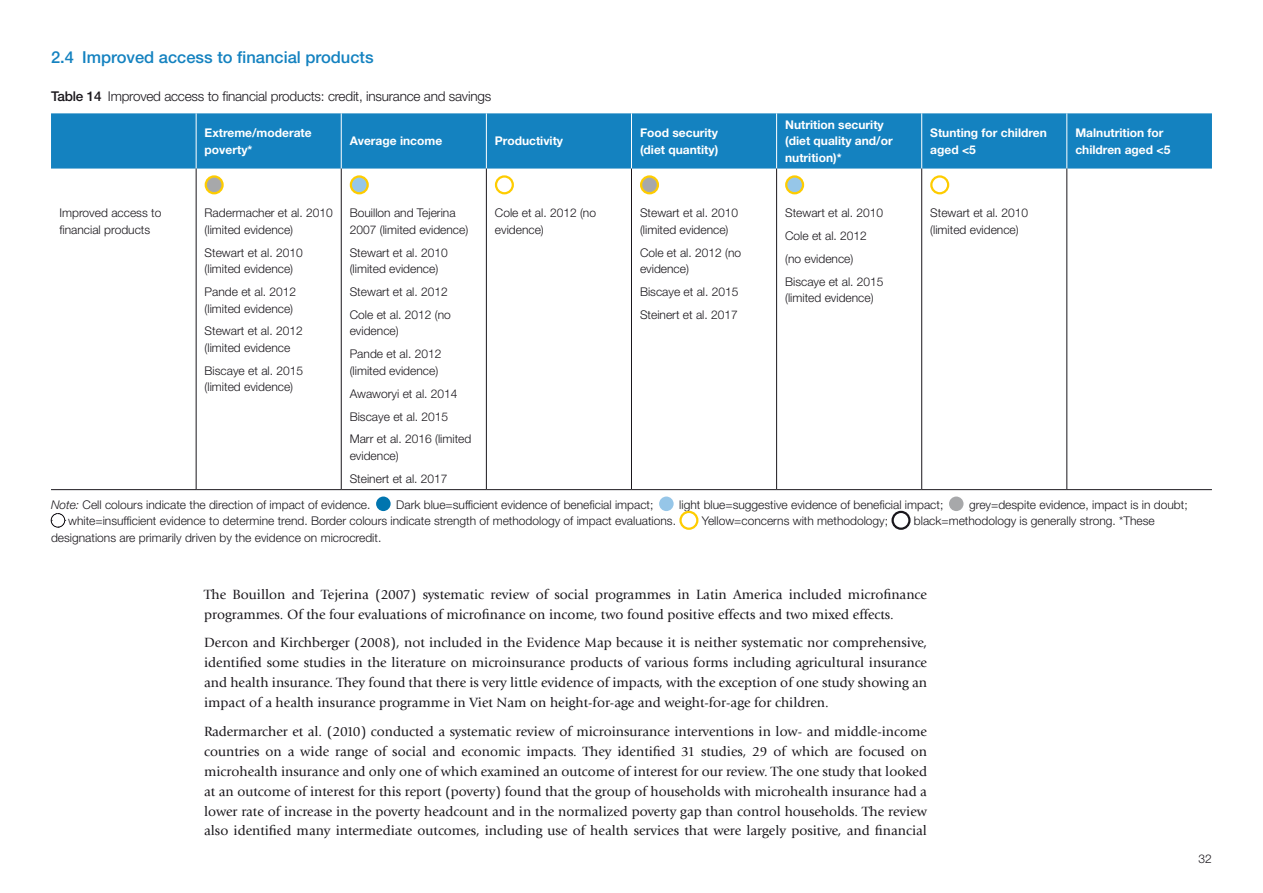
<style>
.page{position:relative;width:1263px;height:893px;background:#fff}
.page>*{position:absolute;margin:0;border:0;box-sizing:border-box;transform-origin:0 0}
.t1{font:500 16.5px "Helvetica Neue LT Std";color:#1482c0}
.t2{font:13.95px/20px "Giovanni Std";color:#1a171c;text-align:justify}
.t3{font:300 13.5px "Helvetica Neue LT Std";letter-spacing:-.015em;color:#1a171c}
.t4{font:300 12px/16.5px "Helvetica Neue LT Std";color:#1a171c}
.t5{font:700 12px/16.5px "Helvetica Neue LT Std";color:#fff}
.s1{font-weight:500}
.s2{font-style:italic}
</style>
<div class="page">
<div style="left:51px;top:113px;width:1161px;height:56px;background:#1482c0"></div>
<hr style="left:196px;top:113px;width:1px;height:56px;background:#fff">
<hr style="left:341px;top:113px;width:1px;height:56px;background:#fff">
<hr style="left:486px;top:113px;width:1px;height:56px;background:#fff">
<hr style="left:631px;top:113px;width:1px;height:56px;background:#fff">
<hr style="left:776px;top:113px;width:1px;height:56px;background:#fff">
<hr style="left:921px;top:113px;width:1px;height:56px;background:#fff">
<hr style="left:1066px;top:113px;width:1px;height:56px;background:#fff">
<hr style="left:196px;top:169px;width:1px;height:320px;background:#1a171c">
<hr style="left:341px;top:169px;width:1px;height:320px;background:#1a171c">
<hr style="left:486px;top:169px;width:1px;height:320px;background:#1a171c">
<hr style="left:631px;top:169px;width:1px;height:320px;background:#1a171c">
<hr style="left:776px;top:169px;width:1px;height:320px;background:#1a171c">
<hr style="left:921px;top:169px;width:1px;height:320px;background:#1a171c">
<hr style="left:1066px;top:169px;width:1px;height:320px;background:#1a171c">
<hr style="left:51px;top:489px;width:145px;height:1px;background:#1a171c">
<hr style="left:196px;top:489px;width:145px;height:1px;background:#1a171c">
<hr style="left:341px;top:489px;width:145px;height:1px;background:#1a171c">
<hr style="left:486px;top:489px;width:145px;height:1px;background:#1a171c">
<hr style="left:631px;top:489px;width:146px;height:1px;background:#1a171c">
<hr style="left:777px;top:489px;width:145px;height:1px;background:#1a171c">
<hr style="left:922px;top:489px;width:145px;height:1px;background:#1a171c">
<hr style="left:1067px;top:489px;width:145px;height:1px;background:#1a171c">
<div style="left:60px;top:175px;width:19px;height:19px;border:2px solid #fff;border-radius:50%"></div>
<svg style="left:206px;top:176px;width:17px;height:17px"></svg>
<div style="left:205px;top:175px;width:19px;height:19px;border:2px solid #fecc00;border-radius:50%"></div>
<svg style="left:351px;top:176px;width:17px;height:17px"></svg>
<div style="left:350px;top:175px;width:19px;height:19px;border:2px solid #fecc00;border-radius:50%"></div>
<svg style="left:496px;top:176px;width:17px;height:17px"></svg>
<div style="left:495px;top:175px;width:19px;height:19px;border:2px solid #fecc00;border-radius:50%"></div>
<svg style="left:641px;top:176px;width:17px;height:17px"></svg>
<div style="left:640px;top:175px;width:19px;height:19px;border:2px solid #fecc00;border-radius:50%"></div>
<svg style="left:786px;top:176px;width:17px;height:17px"></svg>
<div style="left:785px;top:175px;width:19px;height:19px;border:2px solid #fecc00;border-radius:50%"></div>
<svg style="left:931px;top:176px;width:17px;height:17px"></svg>
<div style="left:930px;top:175px;width:19px;height:19px;border:2px solid #fecc00;border-radius:50%"></div>
<svg style="left:375px;top:495px;width:17px;height:17px"></svg>
<div style="left:374px;top:494px;width:19px;height:19px;border:2px solid #fff;border-radius:50%"></div>
<div style="left:658px;top:495px;width:17px;height:17px;background:#96c6e8;border-radius:50%"></div>
<div style="left:657px;top:494px;width:19px;height:19px;border:2px solid #fff;border-radius:50%"></div>
<div style="left:948px;top:495px;width:17px;height:17px;background:#a7a8aa;border-radius:50%"></div>
<div style="left:947px;top:494px;width:19px;height:19px;border:2px solid #fff;border-radius:50%"></div>
<svg style="left:51px;top:513px;width:15px;height:15px"></svg>
<div style="left:679px;top:511px;width:19px;height:19px;border:2px solid #fecc00;border-radius:50%"></div>
<div style="left:891px;top:511px;width:19px;height:19px;border:2px solid #1a171c;border-radius:50%"></div>
<p class="t1" style="left:51px;top:47px;width:324px">2.4 Improved access to financial products</p>
<p class="t3" style="left:51px;top:88px;width:442px"><span class="s1">Table 14</span> Improved access to financial products: credit, insurance and savings</p>
<p class="t5" style="left:205px;top:124px;width:109px">Extreme/moderate poverty*</p>
<p class="t5" style="left:350px;top:132px;width:94px">Average income</p>
<p class="t5" style="left:495px;top:132px;width:70px">Productivity</p>
<p class="t5" style="left:640px;top:124px;width:80px">Food security (diet quantity)</p>
<p class="t5" style="left:785px;top:116px;width:109px">Nutrition security (diet quality and/or nutrition)*</p>
<p class="t5" style="left:930px;top:124px;width:118px">Stunting for children aged &lt;5</p>
<p class="t5" style="left:1075px;top:124px;width:96px">Malnutrition for children aged &lt;5</p>
<p class="t4" style="left:60px;top:205px;width:103px">Improved access to financial products</p>
<p class="t4" style="left:205px;top:205px;width:130px">Radermacher et al. 2010 (limited evidence)</p>
<p class="t4" style="left:205px;top:244px;width:100px">Stewart et al. 2010 (limited evidence)</p>
<p class="t4" style="left:205px;top:283px;width:93px">Pande et al. 2012 (limited evidence)</p>
<p class="t4" style="left:205px;top:323px;width:100px">Stewart et al. 2012 (limited evidence</p>
<p class="t4" style="left:205px;top:362px;width:100px">Biscaye et al. 2015 (limited evidence)</p>
<p class="t4" style="left:350px;top:205px;width:120px">Bouillon and Tejerina<br>2007 (limited evidence)</p>
<p class="t4" style="left:350px;top:244px;width:100px">Stewart et al. 2010 (limited evidence)</p>
<p class="t4" style="left:350px;top:280px;width:103px;line-height:23px">Stewart et al. 2012<br>Cole et al. 2012 (no</p>
<p class="t4" style="left:350px;top:319px;width:93px;line-height:22.8px">evidence)<br>Pande et al. 2012</p>
<p class="t4" style="left:350px;top:359px;width:123px;line-height:23px">(limited evidence)<br>Awaworyi et al. 2014<br>Biscaye et al. 2015<br>Marr et al. 2016 (limited</p>
<p class="t4" style="left:350px;top:444px;width:99px;line-height:22.8px">evidence)<br>Steinert et al. 2017</p>
<p class="t4" style="left:495px;top:205px;width:103px">Cole et al. 2012 (no evidence)</p>
<p class="t4" style="left:640px;top:205px;width:100px">Stewart et al. 2010 (limited evidence)</p>
<p class="t4" style="left:640px;top:244px;width:103px">Cole et al. 2012 (no evidence)</p>
<p class="t4" style="left:640px;top:280px;width:100px;line-height:23px">Biscaye et al. 2015<br>Steinert et al. 2017</p>
<p class="t4" style="left:785px;top:201px;width:100px;line-height:23px">Stewart et al. 2010<br>Cole et al. 2012 (no evidence)<br>Biscaye et al. 2015</p>
<p class="t4" style="left:785px;top:290px;width:90px">(limited evidence)</p>
<p class="t4" style="left:930px;top:205px;width:100px">Stewart et al. 2010 (limited evidence)</p>
<p class="t4" style="left:51px;top:496px;width:321px"><span class="s2">Note:</span> Cell colours indicate the direction of impact of evidence.</p>
<p class="t4" style="left:396px;top:496px;width:259px">Dark blue=sufficient evidence of beneficial impact;</p>
<p class="t4" style="left:679px;top:496px;width:266px">light blue=suggestive evidence of beneficial impact;</p>
<p class="t4" style="left:969px;top:496px;width:220px">grey=despite evidence, impact is in doubt;</p>
<p class="t4" style="left:68px;top:513px;width:609px">white=insufficient evidence to determine trend. Border colours indicate strength of methodology of impact evaluations.</p>
<p class="t4" style="left:702px;top:513px;width:188px">Yellow=concerns with methodology;</p>
<p class="t4" style="left:914px;top:513px;width:242px">black=methodology is generally strong. *These</p>
<p class="t4" style="left:51px;top:529px;width:332px">designations are primarily driven by the evidence on microcredit.</p>
<p class="t2" style="left:204px;top:585px;width:724px">The Bouillon and Tejerina (2007) systematic review of social programmes in Latin America included microfinance programmes. Of the four evaluations of microfinance on income, two found positive effects and two mixed effects.</p>
<p class="t2" style="left:204px;top:633px;width:724px">Dercon and Kirchberger (2008), not included in the Evidence Map because it is neither systematic nor comprehensive, identified some studies in the literature on microinsurance products of various forms including agricultural insurance and health insurance. They found that there is very little evidence of impacts, with the exception of one study showing an impact of a health insurance programme in Viet Nam on height-for-age and weight-for-age for children.</p>
<p class="t2" style="left:204px;top:721px;width:724px">Radermarcher et al. (2010) conducted a systematic review of microinsurance interventions in low- and middle-income countries on a wide range of social and economic impacts. They identified 31 studies, 29 of which are focused on microhealth insurance and only one of which examined an outcome of interest for our review. The one study that looked at an outcome of interest for this report (poverty) found that the group of households with microhealth insurance had a lower rate of increase in the poverty headcount and in the normalized poverty gap than control households. The review also identified many intermediate outcomes, including use of health services that were largely positive, and financial</p>
<p class="t4" style="left:1198px;top:850px;width:15px">32</p>
</div>
